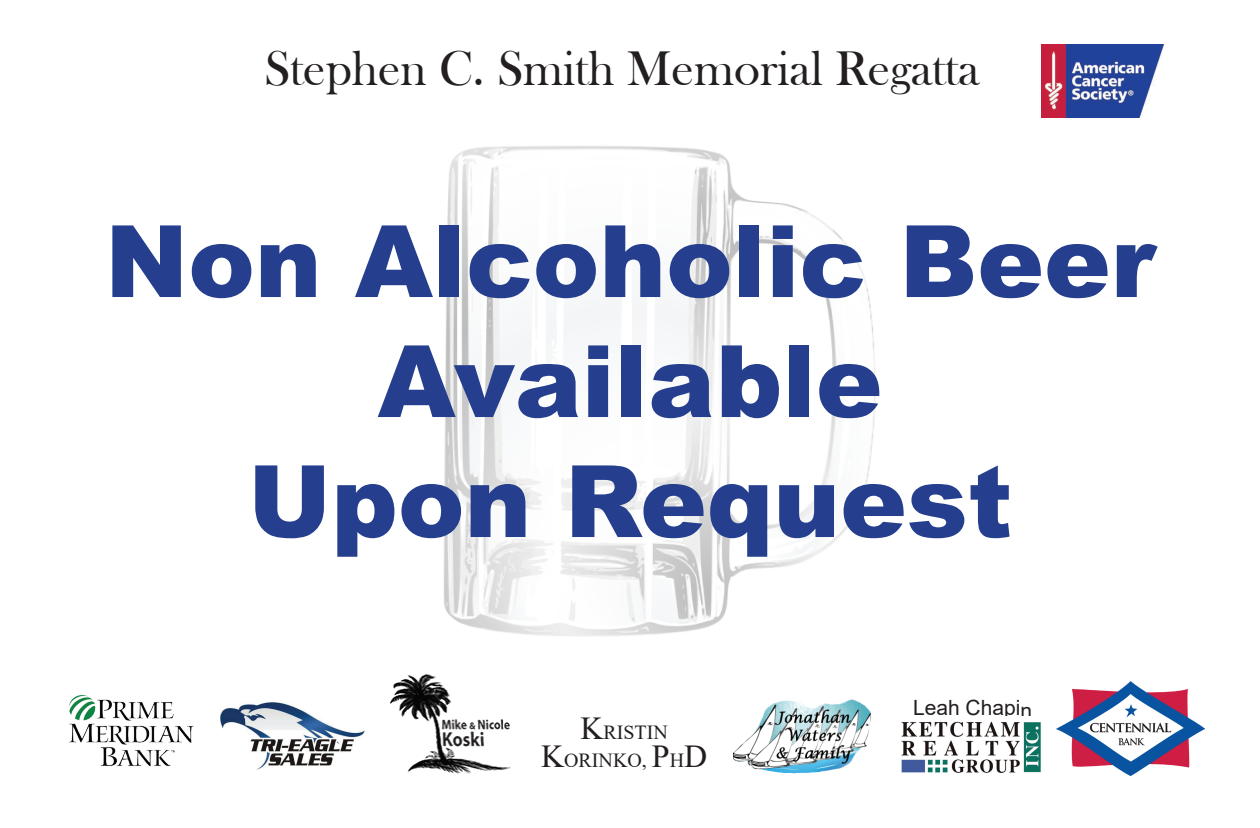
<style>
.page{position:relative;width:1260px;height:828px;background:#fff}
.page>*{position:absolute;margin:0;border:0;box-sizing:border-box;transform-origin:0 0}
.t1{font:900 100px/120px "Arial";color:#253f8e;text-align:center}
.t2{font:50px "Bask Old Face";color:#231f20}
.t3{font:21px "Arial";color:#231f20}
.t4{font:20px/28px "Times New Roman";color:#231f20;text-align:center}
.s1{font-size:32px}
</style>
<div class="page">
<img style="left:220px;top:702px;width:144px;height:68px">
<img style="left:1056px;top:682px;width:149px;height:94px">
<img style="left:733px;top:699px;width:138px;height:75px">
<img style="left:1042px;top:45px;width:121px;height:72px">
<img style="left:69px;top:695px;width:125px;height:72px">
<img style="left:391px;top:674px;width:120px;height:100px">
<img style="left:901px;top:721px;width:140px;height:52px">
<img style="left:444px;top:146px;width:431px;height:490px">
<p class="t2" style="left:264px;top:41px;width:717px">Stephen C. Smith Memorial Regatta</p>
<p class="t1" style="left:105px;top:198px;width:1052px">Non Alcoholic Beer<br>Available<br>Upon Request</p>
<p class="t4" style="left:541px;top:718px;width:168px"><span class="s1">K</span>RISTIN<br><span class="s1">K</span>ORINKO, <span class="s1">P</span>H<span class="s1">D</span></p>
<p class="t3" style="left:913px;top:693px;width:121px">Leah Chapin</p>
</div>
